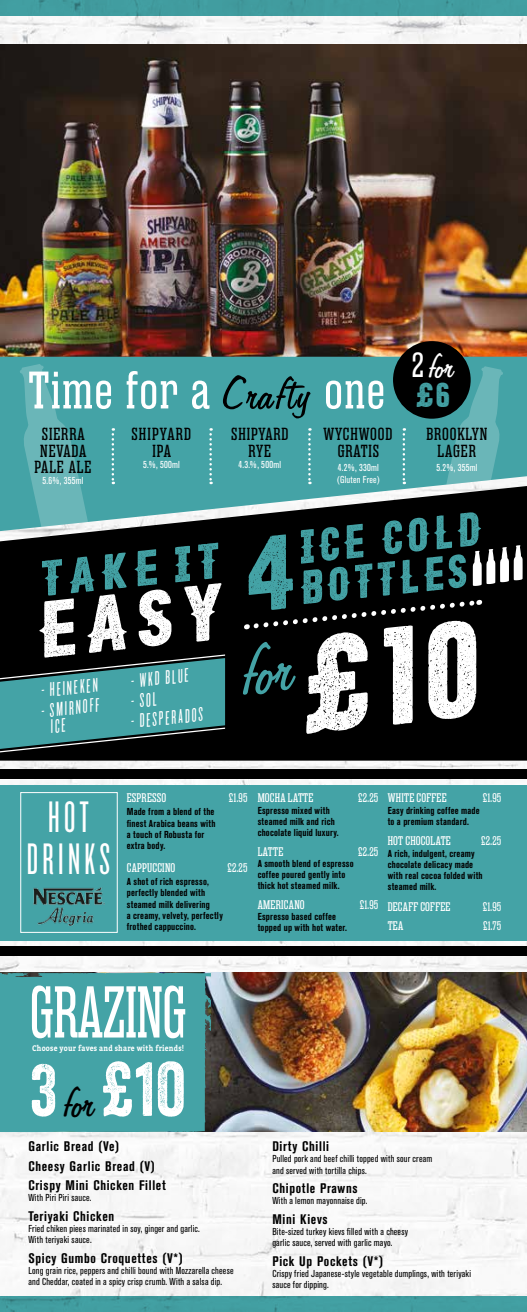
<style>
.page{position:relative;width:527px;height:1312px;background:#fff}
.page>*{position:absolute;margin:0;border:0;box-sizing:border-box;transform-origin:0 0}
.t1{font:80.5px "Freehand 575 BT Regular B";color:#44a3a6}
.t2{font:73.12px "Rama Slab E";color:#fff;scale:.81 1}
.t3{font:52.62px "Rama Slab E";letter-spacing:.035em;color:#fff}
.t4{font:300 50px "Roper Press";color:#44a3a6;scale:1.1 1}
.t5{font:48.38px "Freehand 575 BT Regular B";color:#000}
.t6{font:300 47.62px/40.5px "Roper Press";color:#44a3a6}
.t7{font:45.88px/41.6px "Knockout 26 Junior Flywght";letter-spacing:.095em;color:#fff;text-align:center}
.t8{font:39.25px "Freehand 575 BT Regular B";color:#fff}
.t9{font:300 34.88px "Roper Press";color:#44a3a6}
.t10{font:20.38px/16.5px "Knockout 26 Junior Flywght";color:#fff;scale:.96 1}
.t11{font:17.5px/16.2px "Rama Slab E";letter-spacing:.05em;color:#000;text-align:center}
.t12{font:700 condensed 13.75px/19.5px "Akzidenz Grotesk BE";letter-spacing:.05em;color:#000}
.t13{font:12.5px "Rama Slab E";letter-spacing:.015em;color:#fff}
.t14{font:700 condensed 10px/11.2px "Akzidenz Grotesk BE";letter-spacing:.02em;color:#000}
.t15{font:condensed 10px/11.2px "Akzidenz Grotesk BE";letter-spacing:.02em;color:#000}
.t16{font:condensed 10px/11.2px "Akzidenz Grotesk BE";letter-spacing:.025em;color:#fff}
.t17{font:700 8px "Bitter";letter-spacing:.03em;color:#fff;scale:.85 1}
.s1{font-family:"Freehand 575 BT Regular B";color:#000}
.s2{font-family:"Rama Slab E";font-size:34.88px}
.s3{font-size:80px;color:#fff}
.s4{font-size:105.38px}
.s5{font-family:"Roper Press";font-weight:300;font-size:138.75px;color:#fff}
.s6{font-family:"Veneer";font-size:70.62px;color:#fff}
.s7{font-family:"Veneer";font-size:74px;color:#fff}
</style>
<div class="page">
<div style="left:0;top:0;width:526px;height:1311px;background:#f7f7f7"></div>
<div style="left:0;top:0;width:526px;height:16px;background:#44a3a6"></div>
<div style="left:0;top:1295px;width:526px;height:16px;background:#44a3a6"></div>
<img style="left:0;top:44px;width:526px;height:312px">
<img style="left:211px;top:972px;width:315px;height:159px">
<div style="left:0;top:972px;width:211px;height:160px;background:#44a3a6"></div>
<div style="left:0;top:784px;width:526px;height:155px;background:#44a3a6"></div>
<div style="left:0;top:946px;width:526px;height:9px;background:#000"></div>
<svg style="left:0;top:531px;width:526px;height:287px;fill:#000"></svg>
<svg style="left:0;top:653px;width:226px;height:101px;background:#337274"></svg>
<svg style="left:246px;top:597px;width:233px;height:34px;background:#0e0e0e"></svg>
<svg style="left:472px;top:544px;width:50px;height:42px"></svg>
<div style="left:241px;top:640px;width:55px;height:56px;background:#000"></div>
<svg style="left:0;top:356px;width:526px;height:175px;background:#479698"></svg>
<svg style="left:20px;top:364px;width:71px;height:167px;background:#5dafb1"></svg>
<svg style="left:111px;top:428px;width:3px;height:56px"></svg>
<svg style="left:209px;top:428px;width:3px;height:56px"></svg>
<svg style="left:308px;top:428px;width:2px;height:56px"></svg>
<svg style="left:402px;top:428px;width:2px;height:56px"></svg>
<div style="left:392px;top:341px;width:78px;height:77px;background:#000;border-radius:50%"></div>
<svg style="left:428px;top:353px;width:74px;height:178px"></svg>
<img style="left:33px;top:887px;width:71px;height:37px">
<h3 class="t3" style="left:28px;top:361px;width:358px">Time for a <span class="s1">Crafty</span> one</h3>
<h3 class="t11" style="left:34px;top:426px;width:58px">SIERRA<br>NEVADA<br>PALE ALE</h3>
<p class="t16" style="left:43px;top:475px;width:42px">5.6%, 355ml</p>
<h3 class="t11" style="left:131px;top:426px;width:61px">SHIPYARD<br>IPA</h3>
<p class="t16" style="left:143px;top:459px;width:38px">5.%, 500ml</p>
<h3 class="t11" style="left:231px;top:426px;width:59px">SHIPYARD<br>RYE</h3>
<p class="t16" style="left:238px;top:459px;width:44px">4.3.%, 500ml</p>
<h3 class="t11" style="left:323px;top:426px;width:70px">WYCHWOOD<br>GRATIS</h3>
<p class="t16" style="left:336px;top:462px;width:45px">4.2%, 330ml (Gluten Free)</p>
<h3 class="t8" style="left:411px;top:346px;width:44px"><span class="s2">2</span>for</h3>
<h3 class="t9" style="left:414px;top:374px;width:37px">£6</h3>
<h3 class="t11" style="left:426px;top:426px;width:62px">BROOKLYN<br>LAGER</h3>
<p class="t16" style="left:436px;top:462px;width:42px">5.2%, 355ml</p>
<h3 class="t6" style="left:289px;top:527px;width:192px;text-indent:-268px;rotate:-6deg"><span class="s3">EASY</span> <span class="s4">4</span>ICE COLD bottles</h3>
<h3 class="t4" style="left:34px;top:550px;width:168px;rotate:-6deg">TAKE It</h3>
<h1 class="t1" style="left:237px;top:629px;width:237px;rotate:-6deg">for <span class="s5">£10</span></h1>
<h3 class="t10" style="left:130px;top:672px;width:61px;rotate:-6deg">- WKD BLUE</h3>
<h3 class="t10" style="left:130px;top:692px;width:28px;rotate:-6deg">- SOL</h3>
<h3 class="t10" style="left:130px;top:713px;width:76px;rotate:-6deg">- DESPERADOS</h3>
<h3 class="t10" style="left:40px;top:682px;width:60px;rotate:-6deg">- HEINEKEN</h3>
<h3 class="t10" style="left:47px;top:701px;width:54px;text-indent:-7px;rotate:-6deg">- SMIRNOFF<br>ICE</h3>
<h3 class="t7" style="left:27px;top:795px;width:85px">HOT<br>DRINKS</h3>
<p class="t13" style="left:127px;top:791px;width:41px">ESPRESSO</p>
<p class="t13" style="left:229px;top:791px;width:20px">£1.95</p>
<p class="t14" style="left:127px;top:806px;width:90px">Made from a blend of the finest Arabica beans with a touch of Robusta for extra body.</p>
<p class="t13" style="left:127px;top:860px;width:50px">CAPPUCCINO</p>
<p class="t13" style="left:227px;top:860px;width:21px">£2.25</p>
<p class="t14" style="left:127px;top:876px;width:97px">A shot of rich espresso, perfectly blended with steamed milk delivering<br>a creamy, velvety, perfectly frothed cappuccino.</p>
<p class="t13" style="left:257px;top:791px;width:57px">MOCHA LATTE</p>
<p class="t13" style="left:358px;top:791px;width:21px">£2.25</p>
<p class="t14" style="left:257px;top:804px;width:82px">Espresso mixed with steamed milk and rich chocolate liquid luxury.</p>
<p class="t13" style="left:257px;top:844px;width:27px">LATTE</p>
<p class="t13" style="left:358px;top:844px;width:21px">£2.25</p>
<p class="t14" style="left:257px;top:857px;width:97px">A smooth blend of espresso coffee poured gently into thick hot steamed milk.</p>
<p class="t13" style="left:257px;top:897px;width:49px">AMERICANO</p>
<p class="t13" style="left:359px;top:897px;width:20px">£1.95</p>
<p class="t14" style="left:257px;top:910px;width:91px">Espresso based coffee topped up with hot water.</p>
<p class="t13" style="left:387px;top:791px;width:60px">WHITE COFFEE</p>
<p class="t13" style="left:482px;top:791px;width:20px">£1.95</p>
<p class="t14" style="left:387px;top:804px;width:93px">Easy drinking coffee made to a premium standard.</p>
<p class="t13" style="left:387px;top:834px;width:65px">HOT CHOCOLATE</p>
<p class="t13" style="left:480px;top:834px;width:21px">£2.25</p>
<p class="t14" style="left:387px;top:847px;width:96px">A rich, indulgent, creamy chocolate delicacy made with real cocoa folded with steamed milk.</p>
<p class="t13" style="left:387px;top:899px;width:64px">DECAFF COFFEE</p>
<p class="t13" style="left:482px;top:899px;width:20px">£1.95</p>
<p class="t13" style="left:387px;top:918px;width:17px">TEA</p>
<p class="t13" style="left:482px;top:918px;width:20px">£1.75</p>
<h2 class="t2" style="left:30px;top:972px;width:194px">GRAZING</h2>
<p class="t17" style="left:32px;top:1042px;width:180px">Choose your faves and share with friends!</p>
<h3 class="t5" style="left:30px;top:1076px;width:157px"><span class="s6">3</span>for <span class="s7">£10</span></h3>
<h3 class="t12" style="left:28px;top:1136px;width:139px">Garlic Bread (Ve)<br>Cheesy Garlic Bread (V)<br>Crispy Mini Chicken Fillet</h3>
<p class="t15" style="left:28px;top:1191px;width:65px">With Piri Piri sauce.</p>
<h3 class="t12" style="left:28px;top:1205px;width:87px">Teriyaki Chicken</h3>
<p class="t15" style="left:28px;top:1222px;width:173px">Fried chiken piees marinated in soy, ginger and garlic.<br>With teriyaki sauce.</p>
<h3 class="t12" style="left:28px;top:1247px;width:156px">Spicy Gumbo Croquettes (V*)</h3>
<p class="t15" style="left:28px;top:1264px;width:206px">Long grain rice, peppers and chilli bound with Mozzarella cheese and Cheddar, coated in a spicy crisp crumb. With a salsa dip.</p>
<h3 class="t12" style="left:272px;top:1136px;width:58px">Dirty Chilli</h3>
<p class="t15" style="left:272px;top:1153px;width:161px">Pulled pork and beef chilli topped with sour cream and served with tortilla chips.</p>
<h3 class="t12" style="left:272px;top:1178px;width:87px">Chipotle Prawns</h3>
<p class="t15" style="left:272px;top:1195px;width:96px">With a lemon mayonnaise dip.</p>
<h3 class="t12" style="left:272px;top:1208px;width:57px">Mini Kievs</h3>
<p class="t15" style="left:272px;top:1225px;width:137px">Bite-sized turkey kievs filled with a cheesy garlic sauce, served with garlic mayo.</p>
<h3 class="t12" style="left:272px;top:1250px;width:112px">Pick Up Pockets (V*)</h3>
<p class="t15" style="left:272px;top:1267px;width:200px">Crispy fried Japanese-style vegetable dumplings, with teriyaki sauce for dipping.</p>
</div>
